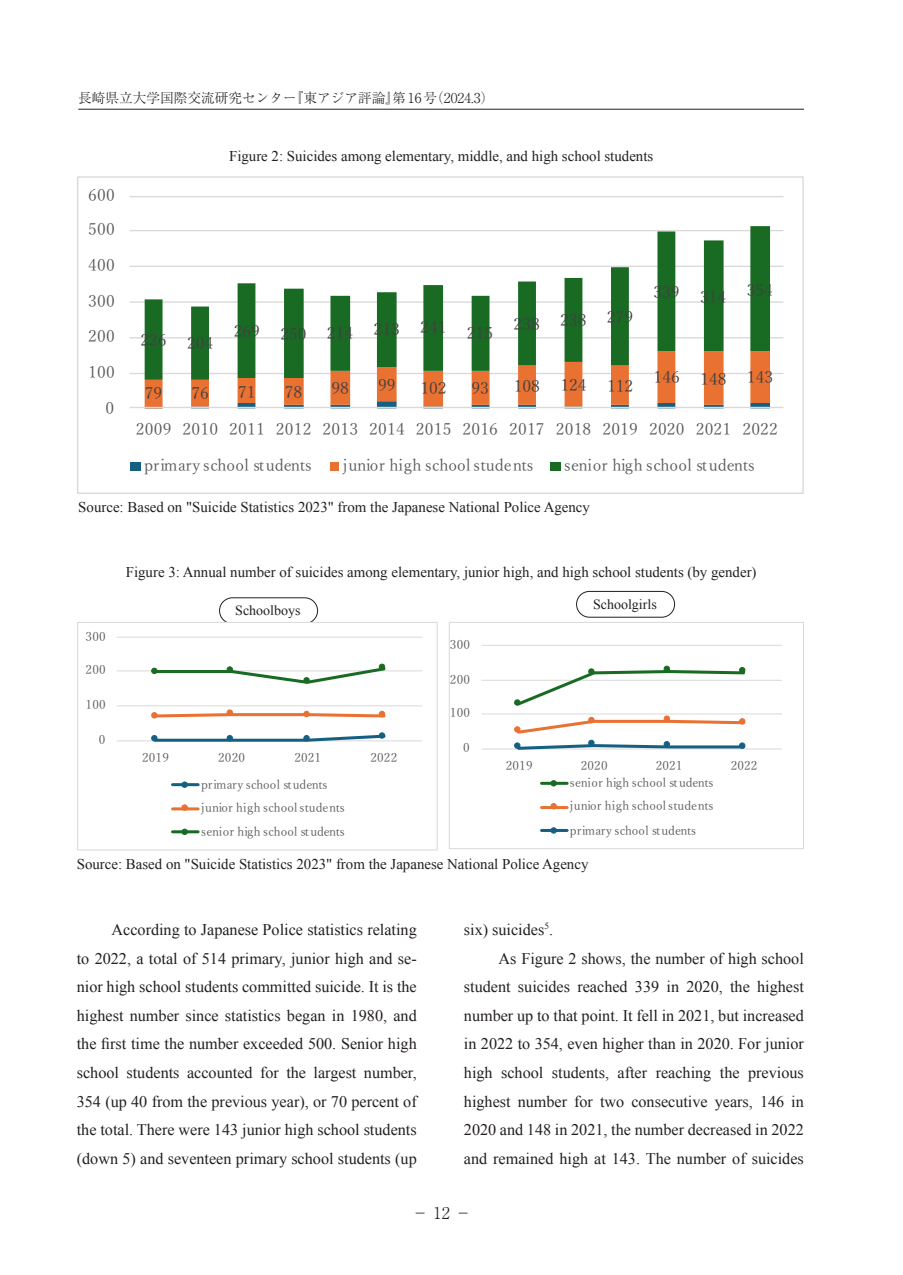
<style>
.page{position:relative;width:903px;height:1275px;background:#fff}
.page>*{position:absolute;margin:0;border:0;box-sizing:border-box;transform-origin:0 0}
.t1{font:16.1px/28.7px "Times New Roman";color:#231f20;text-align:justify}
.t2{font:16.1px "Yu Mincho";color:#404040}
.t3{font:16.1px "Yu Mincho";letter-spacing:.015em;color:#595959}
.t4{font:16.1px "Yu Mincho";letter-spacing:-.01em;color:#595959}
.t5{font:300 16.1px "Ryumin Pro";color:#231f20}
.t6{font:14.88px "Times New Roman";color:#231f20}
.t7{font:14px "Times New Roman";color:#231f20}
.t8{font:300 13.65px "Ryumin Pro";color:#231f20}
.t9{font:12.08px/22.9px "Yu Mincho";letter-spacing:-.01em;color:#595959}
.t10{font:12.08px "Yu Mincho";letter-spacing:.015em;color:#595959}
</style>
<div class="page">
<hr style="left:78px;top:109px;width:726px;height:1px;background:#231f20">
<div style="left:219px;top:598px;width:99px;height:26px;border:1px solid #231f20;border-radius:13px"></div>
<div style="left:576px;top:591px;width:99px;height:26px;border:1px solid #231f20;border-radius:13px"></div>
<hr style="left:129px;top:373px;width:654px;height:1px;background:#d9d9d9">
<hr style="left:129px;top:337px;width:654px;height:1px;background:#d9d9d9">
<hr style="left:129px;top:301px;width:654px;height:2px;background:#d9d9d9">
<hr style="left:129px;top:266px;width:654px;height:1px;background:#d9d9d9">
<hr style="left:129px;top:230px;width:654px;height:1px;background:#d9d9d9">
<hr style="left:129px;top:196px;width:654px;height:1px;background:#d9d9d9">
<svg style="left:145px;top:380px;width:625px;height:27px"></svg>
<svg style="left:145px;top:226px;width:625px;height:154px"></svg>
<hr style="left:129px;top:407px;width:654px;height:1px;background:#d9d9d9">
<div style="left:130px;top:462px;width:11px;height:9px;background:#156082"></div>
<div style="left:330px;top:462px;width:9px;height:9px;background:#e97132"></div>
<div style="left:550px;top:462px;width:11px;height:9px;background:#196b24"></div>
<hr style="left:117px;top:705px;width:305px;height:1px;background:#d9d9d9">
<hr style="left:117px;top:670px;width:305px;height:1px;background:#d9d9d9">
<hr style="left:117px;top:637px;width:305px;height:1px;background:#d9d9d9">
<hr style="left:117px;top:740px;width:305px;height:1px;background:#d9d9d9">
<div style="left:151px;top:735px;width:7px;height:6px;border:1px solid #156082;border-radius:50%"></div>
<svg style="left:152px;top:733px;width:235px;height:9px"></svg>
<div style="left:379px;top:732px;width:6px;height:7px;border:1px solid #156082;border-radius:50%"></div>
<div style="left:151px;top:712px;width:7px;height:6px;border:1px solid #e97132;border-radius:50%"></div>
<div style="left:227px;top:709px;width:6px;height:7px;border:1px solid #e97132;border-radius:50%"></div>
<svg style="left:152px;top:710px;width:234px;height:9px"></svg>
<div style="left:151px;top:668px;width:7px;height:6px;border:1px solid #196b24;border-radius:50%"></div>
<svg style="left:152px;top:664px;width:235px;height:20px"></svg>
<hr style="left:173px;top:783px;width:25px;height:3px;background:#156082">
<div style="left:181px;top:781px;width:7px;height:7px;border:1px solid #156082;border-radius:50%"></div>
<hr style="left:173px;top:807px;width:25px;height:3px;background:#e97132">
<div style="left:181px;top:804px;width:7px;height:7px;border:1px solid #e97132;border-radius:50%"></div>
<hr style="left:173px;top:830px;width:25px;height:3px;background:#196b24">
<div style="left:181px;top:829px;width:7px;height:6px;border:1px solid #196b24;border-radius:50%"></div>
<div style="left:77px;top:622px;width:361px;height:228px;border:1px solid #d9d9d9"></div>
<hr style="left:482px;top:713px;width:300px;height:1px;background:#d9d9d9">
<hr style="left:482px;top:680px;width:300px;height:1px;background:#d9d9d9">
<hr style="left:482px;top:645px;width:300px;height:1px;background:#d9d9d9">
<hr style="left:482px;top:748px;width:300px;height:1px;background:#d9d9d9">
<div style="left:514px;top:742px;width:6px;height:7px;border:1px solid #156082;border-radius:50%"></div>
<div style="left:514px;top:726px;width:6px;height:7px;border:1px solid #e97132;border-radius:50%"></div>
<div style="left:663px;top:715px;width:7px;height:7px;border:1px solid #e97132;border-radius:50%"></div>
<svg style="left:515px;top:716px;width:232px;height:34px"></svg>
<div style="left:739px;top:718px;width:6px;height:7px;border:1px solid #e97132;border-radius:50%"></div>
<div style="left:514px;top:699px;width:6px;height:7px;border:1px solid #196b24;border-radius:50%"></div>
<svg style="left:515px;top:666px;width:231px;height:40px"></svg>
<hr style="left:541px;top:782px;width:26px;height:3px;background:#196b24">
<div style="left:550px;top:780px;width:7px;height:6px;border:1px solid #196b24;border-radius:50%"></div>
<hr style="left:541px;top:806px;width:26px;height:3px;background:#e97132">
<div style="left:550px;top:803px;width:7px;height:6px;border:1px solid #e97132;border-radius:50%"></div>
<hr style="left:541px;top:829px;width:26px;height:3px;background:#156082">
<div style="left:550px;top:827px;width:7px;height:7px;border:1px solid #156082;border-radius:50%"></div>
<div style="left:449px;top:622px;width:355px;height:227px;border:1px solid #d9d9d9"></div>
<p class="t8" style="left:78px;top:87px;width:417px">長崎県立大学国際交流研究センター『東アジア評論』第 16号（2024.3）</p>
<p class="t3" style="left:88px;top:180px;width:28px">600</p>
<p class="t3" style="left:88px;top:214px;width:28px">500</p>
<p class="t3" style="left:88px;top:250px;width:28px">400</p>
<p class="t3" style="left:88px;top:286px;width:28px">300</p>
<p class="t3" style="left:88px;top:321px;width:28px">200</p>
<p class="t3" style="left:88px;top:357px;width:28px">100</p>
<p class="t3" style="left:106px;top:393px;width:10px">0</p>
<p class="t6" style="left:229px;top:146px;width:426px">Figure 2: Suicides among elementary, middle, and high school students</p>
<p class="t2" style="left:140px;top:325px;width:28px">226</p>
<p class="t2" style="left:187px;top:329px;width:28px">204</p>
<p class="t2" style="left:234px;top:316px;width:28px">269</p>
<p class="t2" style="left:280px;top:320px;width:28px">250</p>
<p class="t2" style="left:327px;top:318px;width:28px">214</p>
<p class="t2" style="left:374px;top:314px;width:28px">213</p>
<p class="t2" style="left:420px;top:313px;width:28px">241</p>
<p class="t2" style="left:467px;top:318px;width:28px">215</p>
<p class="t2" style="left:514px;top:309px;width:28px">238</p>
<p class="t2" style="left:560px;top:305px;width:28px">238</p>
<p class="t2" style="left:607px;top:302px;width:28px">279</p>
<p class="t2" style="left:653px;top:277px;width:28px">339</p>
<p class="t2" style="left:700px;top:282px;width:28px">314</p>
<p class="t2" style="left:747px;top:275px;width:28px">354</p>
<p class="t2" style="left:145px;top:379px;width:19px">79</p>
<p class="t2" style="left:191px;top:379px;width:19px">76</p>
<p class="t2" style="left:238px;top:377px;width:19px">71</p>
<p class="t2" style="left:285px;top:377px;width:19px">78</p>
<p class="t2" style="left:331px;top:373px;width:19px">98</p>
<p class="t2" style="left:378px;top:370px;width:19px">99</p>
<p class="t2" style="left:420px;top:373px;width:28px">102</p>
<p class="t2" style="left:471px;top:373px;width:19px">93</p>
<p class="t2" style="left:514px;top:371px;width:28px">108</p>
<p class="t2" style="left:560px;top:370px;width:28px">124</p>
<p class="t2" style="left:607px;top:371px;width:28px">112</p>
<p class="t2" style="left:654px;top:363px;width:28px">146</p>
<p class="t2" style="left:700px;top:364px;width:28px">148</p>
<p class="t2" style="left:747px;top:363px;width:28px">143</p>
<p class="t3" style="left:136px;top:414px;width:643px">2009 2010 2011 2012 2013 2014 2015 2016 2017 2018 2019 2020 2021 2022</p>
<p class="t4" style="left:144px;top:450px;width:169px">primary school students</p>
<p class="t4" style="left:343px;top:450px;width:192px">junior high school students</p>
<p class="t4" style="left:564px;top:450px;width:192px">senior high school students</p>
<p class="t6" style="left:78px;top:497px;width:513px">Source: Based on "Suicide Statistics 2023" from the Japanese National Police Agency</p>
<p class="t10" style="left:86px;top:625px;width:22px">300</p>
<p class="t10" style="left:86px;top:659px;width:22px">200</p>
<p class="t10" style="left:86px;top:694px;width:22px">100</p>
<p class="t10" style="left:99px;top:729px;width:8px">0</p>
<p class="t6" style="left:126px;top:561px;width:632px">Figure 3: Annual number of suicides among elementary, junior high, and high school students (by gender)</p>
<p class="t7" style="left:235px;top:601px;width:67px">Schoolboys</p>
<p class="t7" style="left:593px;top:595px;width:65px">Schoolgirls</p>
<p class="t10" style="left:450px;top:633px;width:22px">300</p>
<p class="t10" style="left:450px;top:668px;width:22px">200</p>
<p class="t10" style="left:142px;top:746px;width:28px">2019</p>
<p class="t10" style="left:218px;top:746px;width:28px">2020</p>
<p class="t10" style="left:294px;top:746px;width:28px">2021</p>
<p class="t10" style="left:370px;top:746px;width:28px">2022</p>
<p class="t9" style="left:201px;top:772px;width:145px">primary school students junior high school students</p>
<p class="t9" style="left:201px;top:819px;width:145px">senior high school students</p>
<p class="t10" style="left:450px;top:702px;width:22px">100</p>
<p class="t10" style="left:463px;top:737px;width:8px">0</p>
<p class="t10" style="left:506px;top:754px;width:28px">2019</p>
<p class="t10" style="left:581px;top:754px;width:28px">2020</p>
<p class="t10" style="left:656px;top:754px;width:28px">2021</p>
<p class="t10" style="left:731px;top:754px;width:28px">2022</p>
<p class="t9" style="left:570px;top:770px;width:145px">senior high school students junior high school students</p>
<p class="t9" style="left:570px;top:817px;width:128px">primary school students</p>
<p class="t6" style="left:77px;top:854px;width:513px">Source: Based on "Suicide Statistics 2023" from the Japanese National Police Agency</p>
<p class="t1" style="left:77px;top:915px;width:341px;text-indent:35px">According to Japanese Police statistics relating to 2022, a total of 514 primary, junior high and se&shy;nior high school students committed suicide. It is the highest number since statistics began in 1980, and the first time the number exceeded 500. Senior high school students accounted for the largest number, 354 (up 40 from the previous year), or 70 percent of the total. There were 143 junior high school students (down 5) and seventeen primary school students (up</p>
<p class="t1" style="left:464px;top:915px;width:91px">six) suicides<sup>5</sup>.</p>
<p class="t1" style="left:499px;top:944px;width:307px">As Figure 2 shows, the number of high school</p>
<p class="t1" style="left:464px;top:972px;width:341px">student suicides reached 339 in 2020, the highest</p>
<p class="t1" style="left:464px;top:1001px;width:341px">number up to that point. It fell in 2021, but increased</p>
<p class="t1" style="left:464px;top:1029px;width:341px">in 2022 to 354, even higher than in 2020. For junior</p>
<p class="t1" style="left:464px;top:1058px;width:341px">high school students, after reaching the previous</p>
<p class="t1" style="left:464px;top:1087px;width:341px">highest number for two consecutive years, 146 in</p>
<p class="t1" style="left:464px;top:1115px;width:341px">2020 and 148 in 2021, the number decreased in 2022</p>
<p class="t1" style="left:464px;top:1144px;width:341px">and remained high at 143. The number of suicides</p>
<p class="t5" style="left:412px;top:1200px;width:61px">− 12 −</p>
</div>
